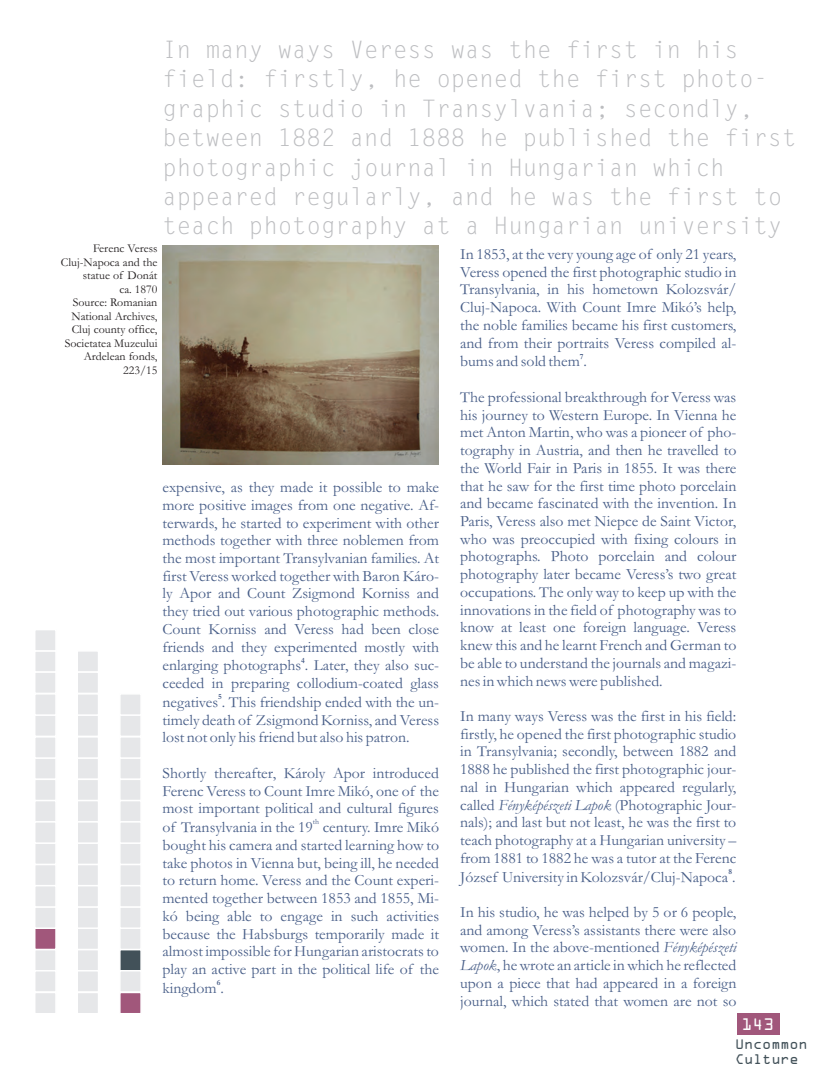
<style>
.page{position:relative;width:836px;height:1091px;background:#fff}
.page>*{position:absolute;margin:0;border:0;box-sizing:border-box;transform-origin:0 0}
.t1{font:24px/29.4px "Monospaced";color:#bcbdc0}
.t2{font:18px "OCRA Extended";color:#fff}
.t3{font:15.75px/17.7px "Garamond";color:#485e88;text-align:justify}
.t4{font:15px/15.5px "OCRA Extended";color:#425159}
.t5{font:12px/13.5px "Garamond";color:#231f20;text-align:right}
.t6{font:700 7.8px "Garamond";color:#485e88}
.t7{font:7.8px "Garamond";color:#485e88}
.s1{font-style:italic}
</style>
<div class="page">
<div style="left:736px;top:1013px;width:43px;height:21px;background:#a1577b"></div>
<div style="left:119px;top:948px;width:23px;height:23px;background:#425159;border:2px solid #fff"></div>
<div style="left:76px;top:948px;width:23px;height:23px;background:#e6e7e9;border:2px solid #fff"></div>
<div style="left:34px;top:948px;width:23px;height:23px;background:#e6e7e9;border:2px solid #fff"></div>
<div style="left:119px;top:757px;width:23px;height:23px;background:#e6e7e9;border:2px solid #fff"></div>
<div style="left:76px;top:757px;width:23px;height:23px;background:#e6e7e9;border:2px solid #fff"></div>
<div style="left:76px;top:650px;width:23px;height:23px;background:#e6e7e9;border:2px solid #fff"></div>
<div style="left:34px;top:757px;width:23px;height:23px;background:#e6e7e9;border:2px solid #fff"></div>
<div style="left:34px;top:650px;width:23px;height:23px;background:#e6e7e9;border:2px solid #fff"></div>
<div style="left:119px;top:970px;width:23px;height:22px;background:#e6e7e9;border:2px solid #fff"></div>
<div style="left:76px;top:970px;width:23px;height:22px;background:#e6e7e9;border:2px solid #fff"></div>
<div style="left:34px;top:970px;width:23px;height:22px;background:#e6e7e9;border:2px solid #fff"></div>
<div style="left:119px;top:736px;width:23px;height:22px;background:#e6e7e9;border:2px solid #fff"></div>
<div style="left:76px;top:736px;width:23px;height:22px;background:#e6e7e9;border:2px solid #fff"></div>
<div style="left:76px;top:671px;width:23px;height:23px;background:#e6e7e9;border:2px solid #fff"></div>
<div style="left:34px;top:736px;width:23px;height:22px;background:#e6e7e9;border:2px solid #fff"></div>
<div style="left:34px;top:671px;width:23px;height:23px;background:#e6e7e9;border:2px solid #fff"></div>
<div style="left:119px;top:991px;width:23px;height:23px;background:#a1577b;border:2px solid #fff"></div>
<div style="left:76px;top:991px;width:23px;height:23px;background:#e6e7e9;border:2px solid #fff"></div>
<div style="left:34px;top:991px;width:23px;height:23px;background:#e6e7e9;border:2px solid #fff"></div>
<div style="left:119px;top:714px;width:23px;height:23px;background:#e6e7e9;border:2px solid #fff"></div>
<div style="left:119px;top:693px;width:23px;height:23px;background:#e6e7e9;border:2px solid #fff"></div>
<div style="left:76px;top:714px;width:23px;height:23px;background:#e6e7e9;border:2px solid #fff"></div>
<div style="left:76px;top:693px;width:23px;height:23px;background:#e6e7e9;border:2px solid #fff"></div>
<div style="left:34px;top:714px;width:23px;height:23px;background:#e6e7e9;border:2px solid #fff"></div>
<div style="left:34px;top:693px;width:23px;height:23px;background:#e6e7e9;border:2px solid #fff"></div>
<div style="left:119px;top:927px;width:23px;height:23px;background:#e6e7e9;border:2px solid #fff"></div>
<div style="left:76px;top:927px;width:23px;height:23px;background:#e6e7e9;border:2px solid #fff"></div>
<div style="left:34px;top:927px;width:23px;height:23px;background:#a1577b;border:2px solid #fff"></div>
<div style="left:119px;top:778px;width:23px;height:23px;background:#e6e7e9;border:2px solid #fff"></div>
<div style="left:76px;top:778px;width:23px;height:23px;background:#e6e7e9;border:2px solid #fff"></div>
<div style="left:34px;top:778px;width:23px;height:23px;background:#e6e7e9;border:2px solid #fff"></div>
<div style="left:34px;top:629px;width:23px;height:22px;background:#e6e7e9;border:2px solid #fff"></div>
<div style="left:119px;top:906px;width:23px;height:23px;background:#e6e7e9;border:2px solid #fff"></div>
<div style="left:76px;top:906px;width:23px;height:23px;background:#e6e7e9;border:2px solid #fff"></div>
<div style="left:34px;top:906px;width:23px;height:23px;background:#e6e7e9;border:2px solid #fff"></div>
<div style="left:119px;top:799px;width:23px;height:23px;background:#e6e7e9;border:2px solid #fff"></div>
<div style="left:76px;top:799px;width:23px;height:23px;background:#e6e7e9;border:2px solid #fff"></div>
<div style="left:34px;top:799px;width:23px;height:23px;background:#e6e7e9;border:2px solid #fff"></div>
<div style="left:119px;top:863px;width:23px;height:23px;background:#e6e7e9;border:2px solid #fff"></div>
<div style="left:76px;top:863px;width:23px;height:23px;background:#e6e7e9;border:2px solid #fff"></div>
<div style="left:34px;top:863px;width:23px;height:23px;background:#e6e7e9;border:2px solid #fff"></div>
<div style="left:119px;top:842px;width:23px;height:23px;background:#e6e7e9;border:2px solid #fff"></div>
<div style="left:76px;top:842px;width:23px;height:23px;background:#e6e7e9;border:2px solid #fff"></div>
<div style="left:34px;top:842px;width:23px;height:23px;background:#e6e7e9;border:2px solid #fff"></div>
<div style="left:119px;top:885px;width:23px;height:22px;background:#e6e7e9;border:2px solid #fff"></div>
<div style="left:76px;top:885px;width:23px;height:22px;background:#e6e7e9;border:2px solid #fff"></div>
<div style="left:34px;top:885px;width:23px;height:22px;background:#e6e7e9;border:2px solid #fff"></div>
<div style="left:119px;top:821px;width:23px;height:23px;background:#e6e7e9;border:2px solid #fff"></div>
<div style="left:76px;top:821px;width:23px;height:23px;background:#e6e7e9;border:2px solid #fff"></div>
<div style="left:34px;top:821px;width:23px;height:23px;background:#e6e7e9;border:2px solid #fff"></div>
<img style="left:162px;top:245px;width:277px;height:220px">
<p class="t1" style="left:162px;top:38px;width:635px">In many ways Veress was the first in his field: firstly, he opened the first photo&shy;graphic studio in Transylvania; secondly, between 1882 and 1888 he published the first photographic journal in Hungarian which appeared regularly, and he was the first to teach photography at a Hungarian university</p>
<p class="t5" style="left:61px;top:243px;width:98px">Ferenc Veress<br>Cluj-Napoca and the statue of Donát<br>ca. 1870<br>Source: Romanian<br>National Archives,<br>Cluj county office,<br>Societatea Muzeului<br>Ardelean fonds,<br>223/15</p>
<p class="t3" style="left:162px;top:480px;width:278px">expensive, as they made it possible to make more positive images from one negative. Af&shy;terwards, he started to experiment with other methods together with three noblemen from the most important Transylvanian families. At first Veress worked together with Baron Káro&shy;ly Apor and Count Zsigmond Korniss and they tried out various photographic methods.<br>Count Korniss and Veress had been close friends and they experimented mostly with</p>
<p class="t6" style="left:301px;top:657px;width:5px">4</p>
<p class="t3" style="left:162px;top:658px;width:278px">enlarging photographs . Later, they also suc&shy;ceeded in preparing collodium-coated glass</p>
<p class="t6" style="left:218px;top:694px;width:5px">5</p>
<p class="t3" style="left:162px;top:695px;width:278px">negatives . This friendship ended with the un&shy;timely death of Zsigmond Korniss, and Veress lost not only his friend but also his patron.</p>
<p class="t3" style="left:162px;top:766px;width:278px">Shortly thereafter, Károly Apor introduced Ferenc Veress to Count Imre Mikó, one of the most important political and cultural figures</p>
<p class="t7" style="left:313px;top:819px;width:8px">th</p>
<p class="t3" style="left:162px;top:820px;width:278px">of Transylvania in the 19 century. Imre Mikó bought his camera and started learning how to take photos in Vienna but, being ill, he needed to return home. Veress and the Count experi&shy;mented together between 1853 and 1855, Mi&shy;kó being able to engage in such activities because the Habsburgs temporarily made it almost impossible for Hungarian aristocrats to play an active part in the political life of the</p>
<p class="t6" style="left:217px;top:979px;width:5px">6</p>
<p class="t3" style="left:162px;top:980px;width:63px">kingdom .</p>
<p class="t3" style="left:460px;top:247px;width:278px">In 1853, at the very young age of only 21 years, Veress opened the first photographic studio in Transylvania, in his hometown Kolozsvár/ Cluj-Napoca. With Count Imre Mikó’s help, the noble families became his first customers, and from their portraits Veress compiled al-</p>
<p class="t6" style="left:580px;top:353px;width:5px">7</p>
<p class="t3" style="left:460px;top:354px;width:128px">bums and sold them .</p>
<p class="t3" style="left:460px;top:390px;width:278px">The professional breakthrough for Veress was his journey to Western Europe. In Vienna he met Anton Martin, who was a pioneer of pho&shy;tography in Austria, and then he travelled to the World Fair in Paris in 1855. It was there that he saw for the first time photo porcelain and became fascinated with the invention. In Paris, Veress also met Niepce de Saint Victor, who was preoccupied with fixing colours in photographs. Photo porcelain and colour photography later became Veress’s two great occupations. The only way to keep up with the innovations in the field of photography was to know at least one foreign language. Veress knew this and he learnt French and German to be able to understand the journals and magazi&shy;nes in which news were published.</p>
<p class="t3" style="left:460px;top:709px;width:278px">In many ways Veress was the first in his field: firstly, he opened the first photographic studio in Transylvania; secondly, between 1882 and 1888 he published the first photographic jour&shy;nal in Hungarian which appeared regularly, called <span class="s1">Fényképészeti Lapok</span> (Photographic Jour&shy;nals); and last but not least, he was the first to teach photography at a Hungarian university – from 1881 to 1882 he was a tutor at the Ferenc</p>
<p class="t6" style="left:728px;top:868px;width:5px">8</p>
<p class="t3" style="left:460px;top:869px;width:277px">József University in Kolozsvár/Cluj-Napoca .</p>
<p class="t3" style="left:460px;top:905px;width:278px">In his studio, he was helped by 5 or 6 people, and among Veress’s assistants there were also women. In the above-mentioned <span class="s1">Fényképészeti Lapok</span>, he wrote an article in which he reflected upon a piece that had appeared in a foreign journal, which stated that women are not so</p>
<p class="t2" style="left:741px;top:1018px;width:34px">143</p>
<p class="t4" style="left:735px;top:1037px;width:74px">Uncommon<br>Culture</p>
</div>
